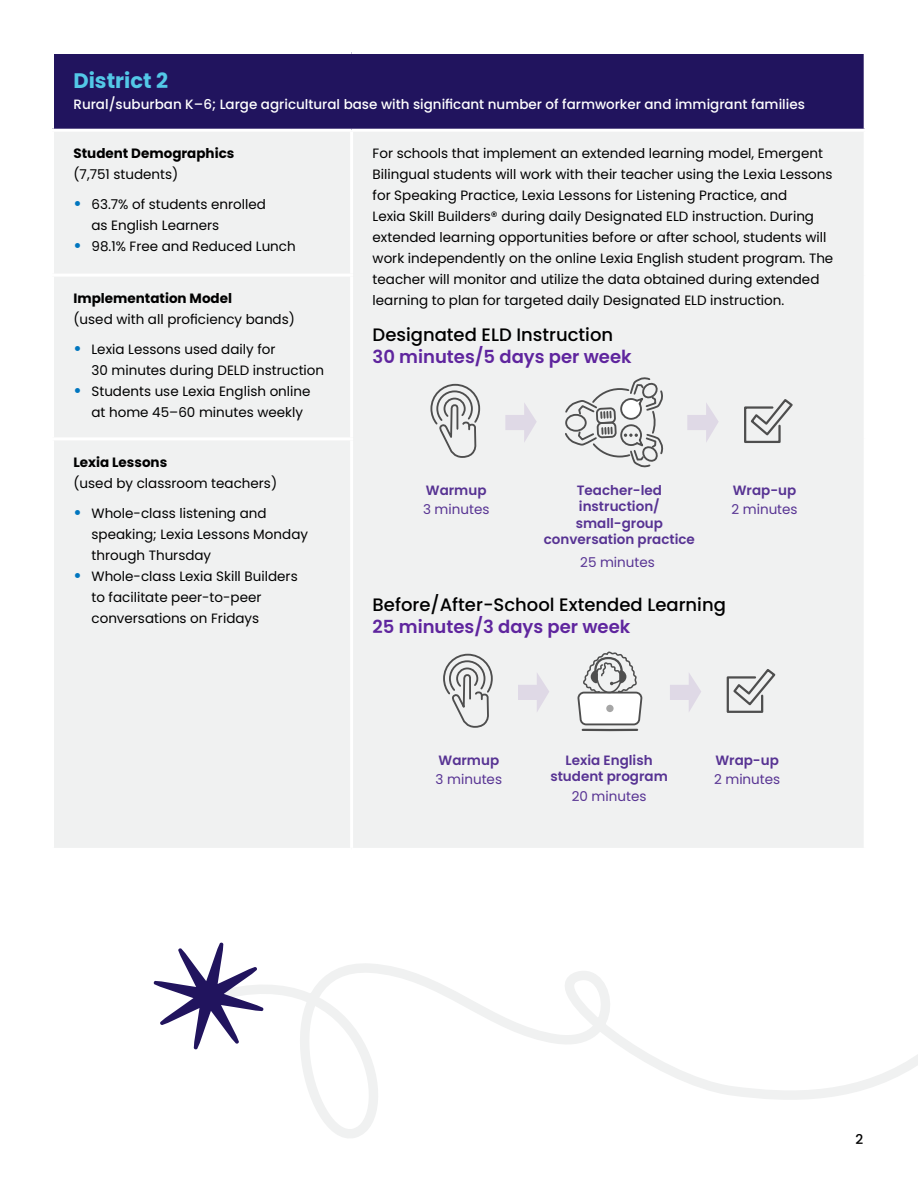
<style>
.page{position:relative;width:918px;height:1188px;background:#fff}
.page>*{position:absolute;margin:0;border:0;box-sizing:border-box;transform-origin:0 0}
.t1{font:700 21px "Poppins";color:#53c8e7}
.t2{font:500 18px "Poppins";color:#000}
.t3{font:600 18px "Poppins";color:#5f259e}
.t4{font:13.5px/21px "Poppins";color:#000}
.t5{font:600 13.5px/16.5px "Poppins";color:#573393;text-align:center}
.t6{font:500 13.5px "Poppins";color:#fff}
.t7{font:700 13.5px "Poppins";color:#000}
.t8{font:13.5px "Poppins";color:#573393}
.t9{font:500 13.5px "Poppins";color:#000}
.s1{font-weight:700;font-size:16.5px;color:#0076bf}
</style>
<div class="page">
<div style="left:52px;top:52px;width:813px;height:78px;background:#21145e"></div>
<div style="left:54px;top:132px;width:810px;height:716px;background:#f0f1f1"></div>
<hr style="left:51px;top:51px;width:301px;height:3px;background:#fff">
<hr style="left:51px;top:54px;width:3px;height:75px;background:#fff">
<hr style="left:352px;top:51px;width:515px;height:3px;background:#fff">
<hr style="left:864px;top:54px;width:3px;height:75px;background:#fff">
<hr style="left:51px;top:129px;width:301px;height:3px;background:#fff">
<hr style="left:352px;top:129px;width:515px;height:3px;background:#fff">
<hr style="left:350px;top:132px;width:3px;height:142px;background:#fff">
<hr style="left:51px;top:274px;width:302px;height:3px;background:#fff">
<hr style="left:350px;top:277px;width:3px;height:160px;background:#fff">
<hr style="left:51px;top:437px;width:302px;height:3px;background:#fff">
<hr style="left:350px;top:440px;width:3px;height:408px;background:#fff">
<svg style="left:430px;top:377px;width:51px;height:82px"></svg>
<svg style="left:505px;top:402px;width:32px;height:41px"></svg>
<svg style="left:687px;top:402px;width:32px;height:41px"></svg>
<svg style="left:563px;top:377px;width:101px;height:91px"></svg>
<svg style="left:743px;top:397px;width:52px;height:47px"></svg>
<svg style="left:442px;top:653px;width:52px;height:156px"></svg>
<svg style="left:518px;top:672px;width:31px;height:41px"></svg>
<svg style="left:670px;top:672px;width:31px;height:41px"></svg>
<svg style="left:577px;top:652px;width:66px;height:80px"></svg>
<svg style="left:726px;top:667px;width:51px;height:47px"></svg>
<svg style="left:264px;top:963px;width:654px;height:175px"></svg>
<svg style="left:153px;top:942px;width:111px;height:108px"></svg>
<h1 class="t1" style="left:74px;top:71px;width:96px">District 2</h1>
<p class="t6" style="left:74px;top:96px;width:733px">Rural/suburban K–6; Large agricultural base with significant number of farmworker and immigrant families</p>
<p class="t7" style="left:74px;top:147px;width:162px">Student Demographics</p>
<p class="t4" style="left:74px;top:164px;width:106px">(7,751 students)</p>
<p class="t4" style="left:92px;top:194px;width:176px;text-indent:-18px"><span class="s1">•</span> 63.7% of students enrolled as English Learners</p>
<p class="t4" style="left:74px;top:236px;width:224px"><span class="s1">•</span> 98.1% Free and Reduced Lunch</p>
<p class="t4" style="left:373px;top:143px;width:462px">For schools that implement an extended learning model, Emergent Bilingual students will work with their teacher using the Lexia Lessons for Speaking Practice, Lexia Lessons for Listening Practice, and<br>Lexia Skill Builders® during daily Designated ELD instruction. During extended learning opportunities before or after school, students will work independently on the online Lexia English student program. The teacher will monitor and utilize the data obtained during extended learning to plan for targeted daily Designated ELD instruction.</p>
<h2 class="t2" style="left:373px;top:324px;width:242px">Designated ELD Instruction</h2>
<h2 class="t3" style="left:373px;top:346px;width:261px">30 minutes/5 days per week</h2>
<p class="t7" style="left:74px;top:292px;width:160px">Implementation Model</p>
<p class="t4" style="left:74px;top:309px;width:223px">(used with all proficiency bands)</p>
<p class="t4" style="left:92px;top:339px;width:234px;text-indent:-18px"><span class="s1">•</span> Lexia Lessons used daily for<br>30 minutes during DELD instruction</p>
<p class="t4" style="left:92px;top:381px;width:221px;text-indent:-18px"><span class="s1">•</span> Students use Lexia English online at home 45–60 minutes weekly</p>
<p class="t7" style="left:74px;top:456px;width:95px">Lexia Lessons</p>
<p class="t4" style="left:74px;top:472px;width:205px">(used by classroom teachers)</p>
<p class="t4" style="left:92px;top:503px;width:218px;text-indent:-18px"><span class="s1">•</span> Whole-class listening and speaking; Lexia Lessons Monday through Thursday</p>
<p class="t4" style="left:92px;top:566px;width:208px;text-indent:-18px"><span class="s1">•</span> Whole-class Lexia Skill Builders to facilitate peer-to-peer conversations on Fridays</p>
<p class="t5" style="left:544px;top:482px;width:153px">Teacher-led instruction/ small-group conversation practice</p>
<p class="t8" style="left:580px;top:554px;width:76px">25 minutes</p>
<p class="t5" style="left:426px;top:482px;width:62px">Warmup</p>
<p class="t8" style="left:423px;top:502px;width:68px">3 minutes</p>
<p class="t5" style="left:733px;top:482px;width:65px">Wrap-up</p>
<p class="t8" style="left:731px;top:502px;width:68px">2 minutes</p>
<h2 class="t2" style="left:373px;top:594px;width:355px">Before/After-School Extended Learning</h2>
<h2 class="t3" style="left:373px;top:616px;width:259px">25 minutes/3 days per week</h2>
<p class="t5" style="left:439px;top:753px;width:62px">Warmup</p>
<p class="t8" style="left:436px;top:772px;width:68px">3 minutes</p>
<p class="t5" style="left:550px;top:753px;width:119px">Lexia English student program</p>
<p class="t8" style="left:572px;top:788px;width:76px">20 minutes</p>
<p class="t5" style="left:715px;top:753px;width:65px">Wrap-up</p>
<p class="t8" style="left:714px;top:772px;width:68px">2 minutes</p>
<p class="t9" style="left:855px;top:1132px;width:9px">2</p>
</div>
